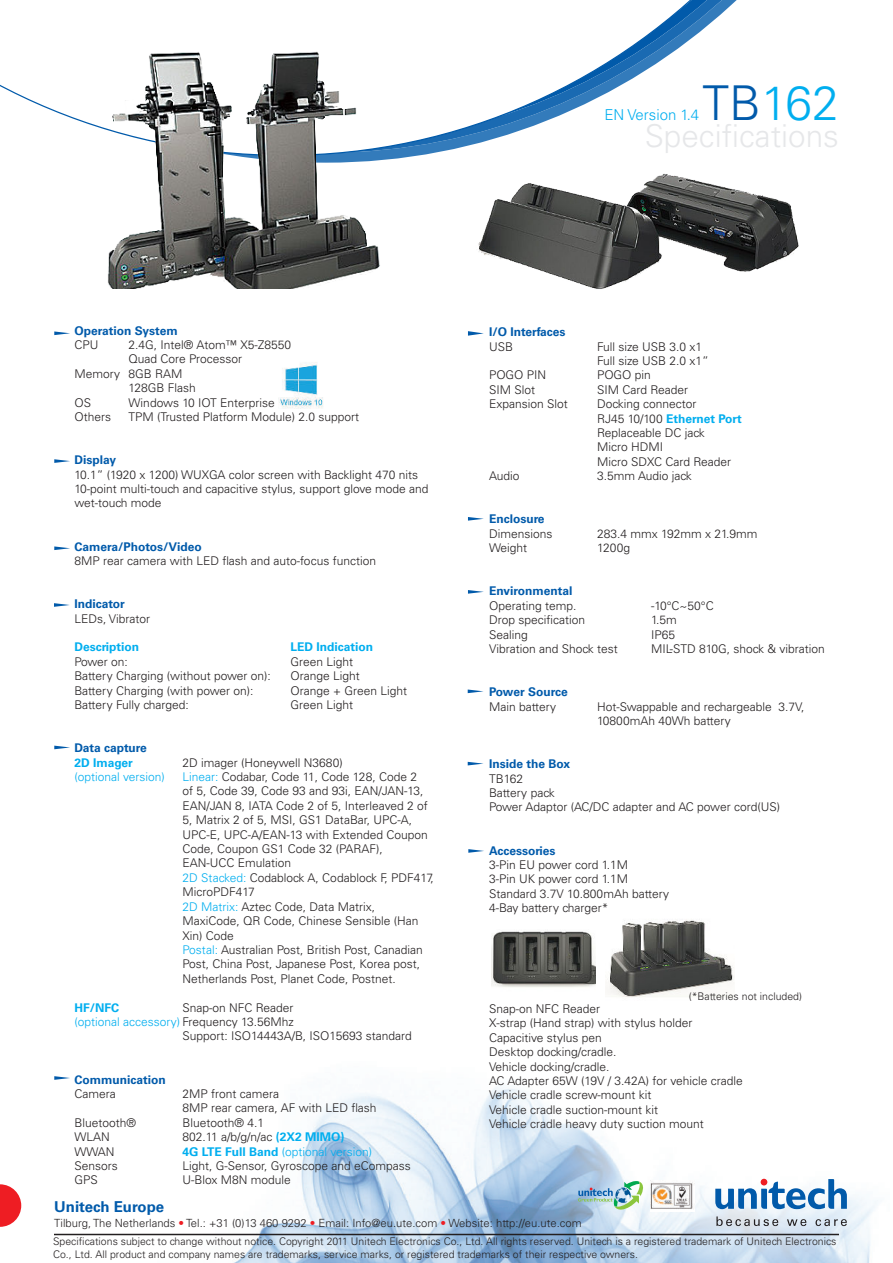
<style>
.page{position:relative;width:893px;height:1263px;background:#fff}
.page>*{position:absolute;margin:0;border:0;box-sizing:border-box;transform-origin:0 0}
.t1{font:300 48px "Univers LT Std";color:#00aeef}
.t2{font:300 31.5px "Univers LT Std";color:#e6e7e9}
.t3{font:700 15px "Univers LT Std";color:#015aaa}
.t4{font:300 15px "Univers LT Std";color:#00aeef}
.t5{font:300 12px/14.4px "Univers LT Std";color:#231f20}
.t6{font:700 12px "Univers LT Std";color:#015aaa}
.t7{font:300 12px "Univers LT Std";color:#00aeef}
.t8{font:700 12px "Univers LT Std";color:#00aeef}
.t9{font:300 11.25px "Univers LT Std";color:#231f20}
.t10{font:300 10.5px/12.6px "Univers LT Std";color:#231f20}
.s1{color:#015aaa}
.s2{color:#00aeef}
.s3{color:#231f20}
.s4{font-weight:700;color:#00aeef}
.s5{font-weight:700}
.s6{color:#ee1d23}
</style>
<div class="page">
<svg style="left:0;top:0;width:732px;height:146px"></svg>
<img style="left:21px;top:1086px;width:857px;height:177px">
<hr style="left:54px;top:1234px;width:785px;height:1px;background:#231f20">
<svg style="left:0;top:1184px;width:21px;height:43px"></svg>
<svg style="left:54px;top:331px;width:16px;height:4px"></svg>
<svg style="left:54px;top:546px;width:16px;height:4px"></svg>
<svg style="left:54px;top:459px;width:16px;height:4px"></svg>
<svg style="left:54px;top:603px;width:16px;height:4px"></svg>
<svg style="left:468px;top:590px;width:16px;height:4px"></svg>
<svg style="left:468px;top:331px;width:16px;height:5px"></svg>
<svg style="left:468px;top:689px;width:15px;height:4px"></svg>
<svg style="left:54px;top:746px;width:16px;height:3px"></svg>
<svg style="left:468px;top:517px;width:16px;height:4px"></svg>
<img style="left:650px;top:1180px;width:44px;height:32px">
<svg style="left:578px;top:1181px;width:65px;height:28px;background:#a1c7c9"></svg>
<svg style="left:716px;top:1216px;width:62px;height:10px"></svg>
<svg style="left:787px;top:1219px;width:19px;height:7px"></svg>
<svg style="left:815px;top:1219px;width:32px;height:7px"></svg>
<svg style="left:715px;top:1179px;width:132px;height:30px"></svg>
<svg style="left:54px;top:1076px;width:16px;height:4px"></svg>
<svg style="left:468px;top:762px;width:15px;height:3px"></svg>
<img style="left:476px;top:143px;width:323px;height:146px">
<img style="left:21px;top:0;width:447px;height:289px">
<svg style="left:468px;top:849px;width:16px;height:4px"></svg>
<img style="left:279px;top:362px;width:44px;height:47px">
<img style="left:609px;top:920px;width:125px;height:77px">
<img style="left:491px;top:931px;width:104px;height:56px">
<h1 class="t1" style="left:703px;top:84px;width:138px"><span class="s1">TB</span>162</h1>
<h2 class="t2" style="left:645px;top:123px;width:196px">Specifications</h2>
<p class="t4" style="left:604px;top:109px;width:96px">EN Version 1.4</p>
<p class="t6" style="left:74px;top:325px;width:105px">Operation System</p>
<p class="t5" style="left:74px;top:339px;width:25px">CPU</p>
<p class="t5" style="left:128px;top:339px;width:164px">2.4G, Intel® Atom™ X5-Z8550</p>
<p class="t5" style="left:128px;top:353px;width:115px">Quad Core Processor</p>
<p class="t5" style="left:74px;top:367px;width:110px">Memory 8GB RAM</p>
<p class="t5" style="left:128px;top:382px;width:69px">128GB Flash</p>
<p class="t5" style="left:74px;top:396px;width:18px">OS</p>
<p class="t5" style="left:128px;top:396px;width:148px">Windows 10 IOT Enterprise</p>
<p class="t5" style="left:74px;top:411px;width:38px">Others</p>
<p class="t5" style="left:128px;top:411px;width:232px">TPM (Trusted Platform Module) 2.0 support</p>
<p class="t6" style="left:74px;top:455px;width:43px">Display</p>
<p class="t5" style="left:74px;top:468px;width:356px">10.1” (1920 x 1200) WUXGA color screen with Backlight 470 nits<br>10-point multi-touch and capacitive stylus, support glove mode and wet-touch mode</p>
<p class="t6" style="left:74px;top:541px;width:129px">Camera/Photos/Video</p>
<p class="t5" style="left:74px;top:555px;width:303px">8MP rear camera with LED flash and auto-focus function</p>
<p class="t6" style="left:74px;top:599px;width:52px">Indicator</p>
<p class="t5" style="left:74px;top:612px;width:77px">LEDs, Vibrator</p>
<p class="t8" style="left:74px;top:642px;width:66px">Description</p>
<p class="t8" style="left:290px;top:642px;width:84px">LED Indication</p>
<p class="t5" style="left:74px;top:655px;width:55px">Power on:</p>
<p class="t5" style="left:290px;top:655px;width:64px">Green Light</p>
<p class="t5" style="left:74px;top:670px;width:198px">Battery Charging (without power on):</p>
<p class="t5" style="left:290px;top:670px;width:71px">Orange Light</p>
<p class="t5" style="left:74px;top:684px;width:181px">Battery Charging (with power on):</p>
<p class="t5" style="left:290px;top:684px;width:118px">Orange + Green Light</p>
<p class="t5" style="left:74px;top:699px;width:116px">Battery Fully charged:</p>
<p class="t5" style="left:290px;top:699px;width:64px">Green Light</p>
<p class="t6" style="left:74px;top:743px;width:74px">Data capture</p>
<p class="t8" style="left:74px;top:757px;width:60px">2D Imager</p>
<p class="t5" style="left:182px;top:756px;width:162px">2D imager (Honeywell N3680)</p>
<p class="t7" style="left:74px;top:772px;width:92px">(optional version)</p>
<p class="t5" style="left:182px;top:771px;width:253px"><span class="s2">Linear:</span> Codabar, Code 11, Code 128, Code 2<br>of 5, Code 39, Code 93 and 93i, EAN/JAN-13, EAN/JAN 8, IATA Code 2 of 5, Interleaved 2 of 5, Matrix 2 of 5, MSI, GS1 DataBar, UPC-A, UPC-E, UPC-A/EAN-13 with Extended Coupon Code, Coupon GS1 Code 32 (PARAF), EAN-UCC Emulation<br><span class="s2">2D Stacked:</span> Codablock A, Codablock F, PDF417, MicroPDF417<br><span class="s2">2D Matrix:</span> Aztec Code, Data Matrix, MaxiCode, QR Code, Chinese Sensible (Han Xin) Code<br><span class="s2">Postal:</span> Australian Post, British Post, Canadian Post, China Post, Japanese Post, Korea post, Netherlands Post, Planet Code, Postnet.</p>
<p class="t8" style="left:74px;top:1002px;width:46px">HF/NFC</p>
<p class="t5" style="left:182px;top:1001px;width:113px">Snap-on NFC Reader</p>
<p class="t7" style="left:74px;top:1017px;width:221px">(optional accessory) <span class="s3">Frequency 13.56Mhz</span></p>
<p class="t5" style="left:182px;top:1030px;width:231px">Support: ISO14443A/B, ISO15693 standard</p>
<p class="t6" style="left:74px;top:1074px;width:93px">Communication</p>
<p class="t5" style="left:74px;top:1087px;width:43px">Camera</p>
<p class="t5" style="left:182px;top:1087px;width:196px">2MP front camera<br>8MP rear camera, AF with LED flash</p>
<p class="t5" style="left:74px;top:1116px;width:63px">Bluetooth®</p>
<p class="t5" style="left:182px;top:1116px;width:83px">Bluetooth® 4.1</p>
<p class="t5" style="left:74px;top:1131px;width:37px">WLAN</p>
<p class="t5" style="left:182px;top:1131px;width:164px">802.11 a/b/g/n/ac <span class="s4">(2X2 MIMO)</span></p>
<p class="t5" style="left:74px;top:1145px;width:42px">WWAN</p>
<p class="t7" style="left:182px;top:1147px;width:191px"><span class="s5">4G LTE Full Band</span> (optional version)</p>
<p class="t5" style="left:74px;top:1159px;width:45px">Sensors</p>
<p class="t5" style="left:182px;top:1159px;width:230px">Light, G-Sensor, Gyroscope and eCompass</p>
<p class="t5" style="left:74px;top:1174px;width:25px">GPS</p>
<p class="t5" style="left:182px;top:1174px;width:110px">U-Blox M8N module</p>
<p class="t6" style="left:489px;top:327px;width:78px">I/O Interfaces</p>
<p class="t5" style="left:489px;top:340px;width:25px">USB</p>
<p class="t5" style="left:597px;top:340px;width:113px">Full size USB 3.0 x1<br>Full size USB 2.0 x1”</p>
<p class="t5" style="left:489px;top:369px;width:59px">POGO PIN</p>
<p class="t5" style="left:597px;top:369px;width:55px">POGO pin</p>
<p class="t5" style="left:489px;top:383px;width:47px">SIM Slot</p>
<p class="t5" style="left:597px;top:383px;width:93px">SIM Card Reader</p>
<p class="t5" style="left:489px;top:398px;width:80px">Expansion Slot</p>
<p class="t5" style="left:597px;top:398px;width:146px">Docking connector<br>RJ45 10/100 <span class="s4">Ethernet Port<br></span>Replaceable DC jack<br>Micro HDMI<br>Micro SDXC Card Reader</p>
<p class="t5" style="left:489px;top:470px;width:32px">Audio</p>
<p class="t5" style="left:597px;top:470px;width:96px">3.5mm Audio jack</p>
<p class="t6" style="left:489px;top:514px;width:57px">Enclosure</p>
<p class="t5" style="left:489px;top:527px;width:65px">Dimensions</p>
<p class="t5" style="left:597px;top:527px;width:162px">283.4 mmx 192mm x 21.9mm</p>
<p class="t5" style="left:489px;top:542px;width:40px">Weight</p>
<p class="t5" style="left:597px;top:542px;width:34px">1200g</p>
<p class="t6" style="left:489px;top:586px;width:85px">Environmental</p>
<p class="t5" style="left:489px;top:599px;width:89px">Operating temp.</p>
<p class="t5" style="left:651px;top:599px;width:64px">-10°C~50°C</p>
<p class="t5" style="left:489px;top:614px;width:98px">Drop specification</p>
<p class="t5" style="left:651px;top:614px;width:27px">1.5m</p>
<p class="t5" style="left:489px;top:628px;width:40px">Sealing</p>
<p class="t5" style="left:651px;top:628px;width:26px">IP65</p>
<p class="t5" style="left:489px;top:642px;width:130px">Vibration and Shock test</p>
<p class="t5" style="left:651px;top:642px;width:175px">MIL-STD 810G, shock &amp; vibration</p>
<p class="t6" style="left:489px;top:687px;width:80px">Power Source</p>
<p class="t5" style="left:489px;top:700px;width:69px">Main battery</p>
<p class="t5" style="left:597px;top:700px;width:209px">Hot-Swappable and rechargeable 3.7V,<br>10800mAh 40Wh battery</p>
<p class="t6" style="left:489px;top:759px;width:82px">Inside the Box</p>
<p class="t5" style="left:489px;top:772px;width:292px">TB162<br>Battery pack<br>Power Adaptor (AC/DC adapter and AC power cord(US)</p>
<p class="t6" style="left:489px;top:845px;width:68px">Accessories</p>
<p class="t5" style="left:489px;top:858px;width:182px">3-Pin EU power cord 1.1M<br>3-Pin UK power cord 1.1M<br>Standard 3.7V 10.800mAh battery<br>4-Bay battery charger*</p>
<p class="t10" style="left:689px;top:991px;width:115px">(*Batteries not included)</p>
<p class="t5" style="left:489px;top:1002px;width:255px">Snap-on NFC Reader<br>X-strap (Hand strap) with stylus holder<br>Capacitive stylus pen<br>Desktop docking/cradle.<br>Vehicle docking/cradle.<br>AC Adapter 65W (19V / 3.42A) for vehicle cradle<br>Vehicle cradle screw-mount kit<br>Vehicle cradle suction-mount kit<br>Vehicle cradle heavy duty suction mount</p>
<p class="t3" style="left:54px;top:1201px;width:111px">Unitech Europe</p>
<p class="t9" style="left:54px;top:1218px;width:529px">Tilburg, The Netherlands <span class="s6">•</span> Tel.: +31 (0)13 460 9292 <span class="s6">•</span> Email: Info@eu.ute.com <span class="s6">•</span> Website: http://eu.ute.com</p>
<p class="t10" style="left:53px;top:1236px;width:785px">Specifications subject to change without notice. Copyright 2011 Unitech Electronics Co., Ltd. All rights reserved. Unitech is a registered trademark of Unitech Electronics<br>Co., Ltd. All product and company names are trademarks, service marks, or registered trademarks of their respective owners.</p>
</div>
